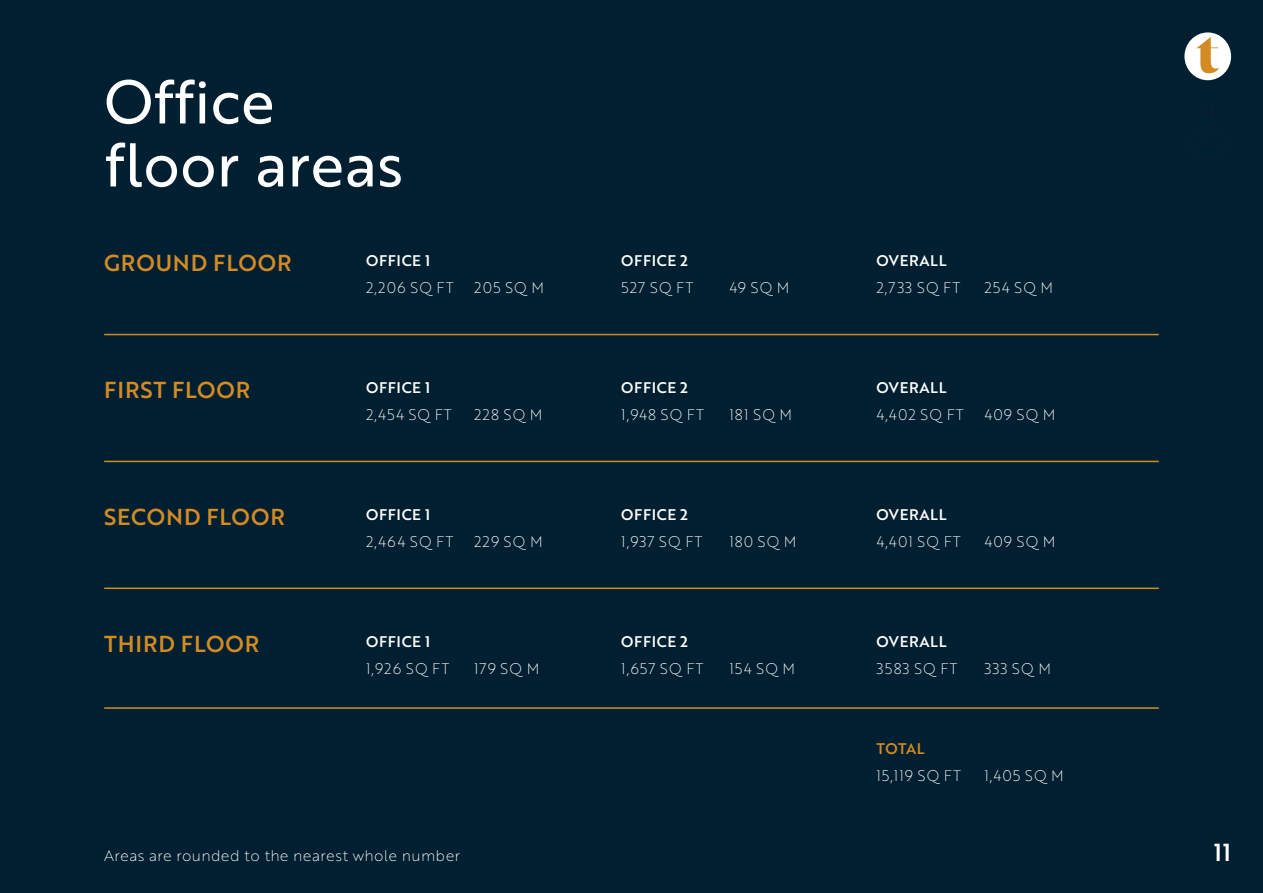
<style>
.page{position:relative;width:1263px;height:893px;background:#001f30}
.page>*{position:absolute;margin:0;border:0;box-sizing:border-box;transform-origin:0 0}
.t1{font:60px/63px "Brother 1816 Regular";color:#fff}
.t2{font:24px "Brother 1816 Medium";color:#fff}
.t3{font:22.5px "Brother 1816 Medium";letter-spacing:.04em;color:#d48b24}
.t4{font:15px "Brother 1816 Thin";letter-spacing:.06em;color:#fff}
.t5{font:15px "Brother 1816 Medium";letter-spacing:.04em;color:#fff}
.t6{font:15px "Brother 1816 Thin";letter-spacing:.02em;color:#fff}
.t7{font:15px "Brother 1816 Medium";letter-spacing:.03em;color:#d48b24}
</style>
<div class="page">
<div style="left:1190px;top:125px;width:35px;height:35px;border:1px solid #0c2030;border-radius:50%"></div>
<div style="left:1184px;top:32px;width:47px;height:48px;background:#fff;border-radius:50%"></div>
<svg style="left:1196px;top:37px;width:23px;height:36px"></svg>
<hr style="left:104px;top:334px;width:1055px;height:1px;background:#d48b24">
<hr style="left:104px;top:461px;width:1055px;height:1px;background:#d48b24">
<hr style="left:104px;top:588px;width:1055px;height:1px;background:#d48b24">
<hr style="left:104px;top:707px;width:1055px;height:2px;background:#d48b24">
<h1 class="t1" style="left:104px;top:68px;width:301px">Office floor areas</h1>
<h3 class="t3" style="left:104px;top:246px;width:189px">GROUND FLOOR</h3>
<p class="t5" style="left:366px;top:249px;width:66px">OFFICE 1</p>
<p class="t4" style="left:366px;top:277px;width:89px">2,206 SQ FT</p>
<p class="t4" style="left:474px;top:277px;width:71px">205 SQ M</p>
<h3 class="t3" style="left:104px;top:373px;width:148px">FIRST FLOOR</h3>
<p class="t5" style="left:366px;top:376px;width:66px">OFFICE 1</p>
<p class="t4" style="left:366px;top:403px;width:87px">2,454 SQ FT</p>
<p class="t4" style="left:474px;top:403px;width:70px">228 SQ M</p>
<h3 class="t3" style="left:104px;top:500px;width:182px">SECOND FLOOR</h3>
<p class="t5" style="left:366px;top:503px;width:66px">OFFICE 1</p>
<p class="t4" style="left:366px;top:530px;width:89px">2,464 SQ FT</p>
<p class="t4" style="left:474px;top:530px;width:70px">229 SQ M</p>
<h3 class="t3" style="left:104px;top:627px;width:157px">THIRD FLOOR</h3>
<p class="t5" style="left:366px;top:630px;width:66px">OFFICE 1</p>
<p class="t4" style="left:366px;top:657px;width:85px">1,926 SQ FT</p>
<p class="t4" style="left:474px;top:657px;width:67px">179 SQ M</p>
<p class="t6" style="left:104px;top:845px;width:357px">Areas are rounded to the nearest whole number</p>
<p class="t5" style="left:621px;top:249px;width:68px">OFFICE 2</p>
<p class="t4" style="left:621px;top:277px;width:74px">527 SQ FT</p>
<p class="t4" style="left:729px;top:277px;width:62px">49 SQ M</p>
<p class="t5" style="left:621px;top:376px;width:68px">OFFICE 2</p>
<p class="t4" style="left:621px;top:403px;width:84px">1,948 SQ FT</p>
<p class="t4" style="left:729px;top:403px;width:64px">181 SQ M</p>
<p class="t5" style="left:621px;top:503px;width:68px">OFFICE 2</p>
<p class="t4" style="left:621px;top:530px;width:83px">1,937 SQ FT</p>
<p class="t4" style="left:729px;top:530px;width:69px">180 SQ M</p>
<p class="t5" style="left:621px;top:630px;width:68px">OFFICE 2</p>
<p class="t4" style="left:621px;top:657px;width:84px">1,657 SQ FT</p>
<p class="t4" style="left:729px;top:657px;width:67px">154 SQ M</p>
<p class="t5" style="left:876px;top:249px;width:72px">OVERALL</p>
<p class="t4" style="left:876px;top:277px;width:85px">2,733 SQ FT</p>
<p class="t4" style="left:984px;top:277px;width:70px">254 SQ M</p>
<p class="t5" style="left:876px;top:376px;width:72px">OVERALL</p>
<p class="t4" style="left:876px;top:403px;width:89px">4,402 SQ FT</p>
<p class="t4" style="left:984px;top:403px;width:73px">409 SQ M</p>
<p class="t5" style="left:876px;top:503px;width:72px">OVERALL</p>
<p class="t4" style="left:876px;top:530px;width:86px">4,401 SQ FT</p>
<p class="t4" style="left:984px;top:530px;width:73px">409 SQ M</p>
<p class="t5" style="left:876px;top:630px;width:72px">OVERALL</p>
<p class="t4" style="left:876px;top:657px;width:83px">3583 SQ FT</p>
<p class="t4" style="left:984px;top:657px;width:68px">333 SQ M</p>
<p class="t7" style="left:876px;top:737px;width:50px">TOTAL</p>
<p class="t4" style="left:876px;top:765px;width:86px">15,119 SQ FT</p>
<p class="t4" style="left:984px;top:765px;width:81px">1,405 SQ M</p>
<h2 class="t2" style="left:1214px;top:834px;width:19px">11</h2>
</div>
